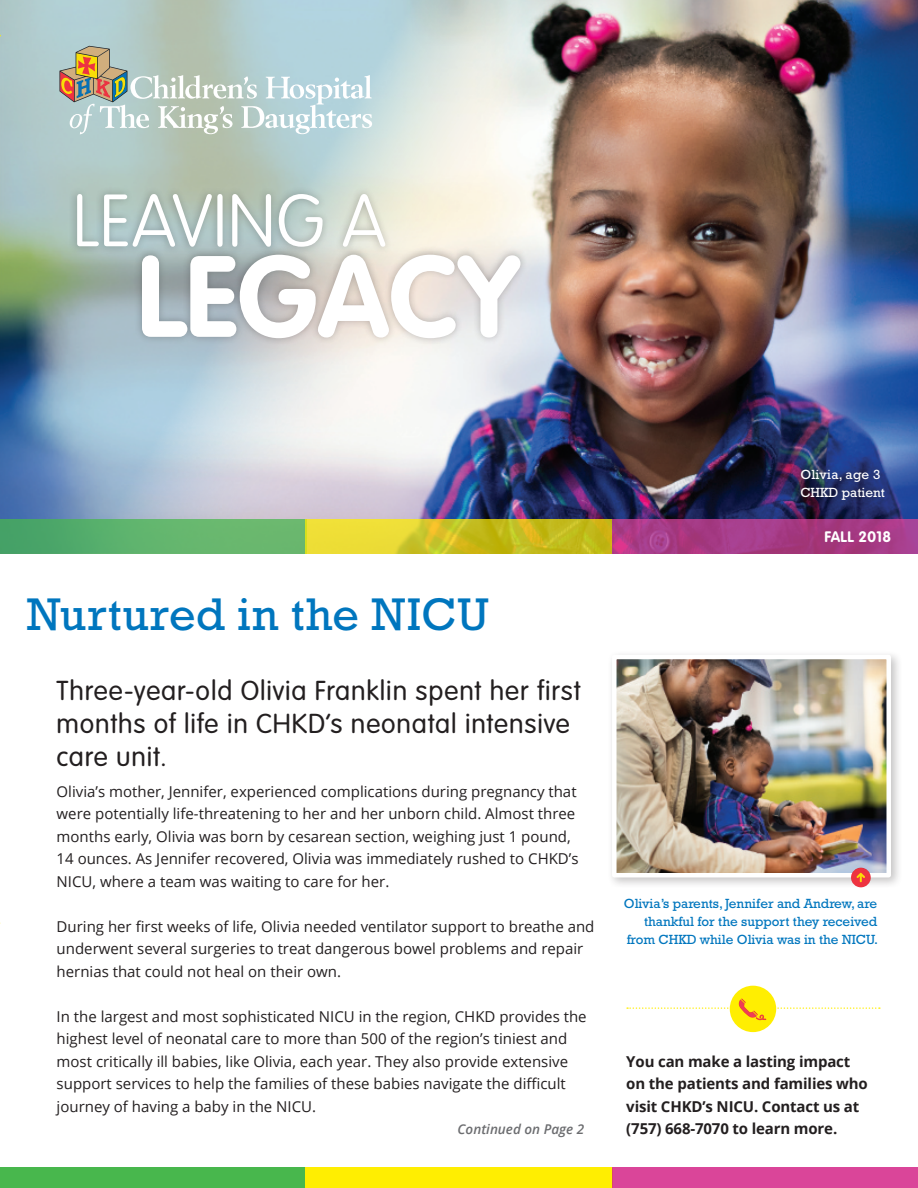
<style>
.page{position:relative;width:918px;height:1188px;background:#fff}
.page>*{position:absolute;margin:0;border:0;box-sizing:border-box;transform-origin:0 0}
.t1{font:700 113.55px "VAG Rounded";color:#fff}
.t2{font:100 72.75px "VAG Rounded";color:#fff}
.t3{font:46.5px "Rockwell";letter-spacing:.015em;color:#0076be}
.t4{font:300 27px/33px "VAG Rounded";letter-spacing:.03em;color:#231f20}
.t5{font:15px/22.5px "Open Sans";color:#231f20}
.t6{font:700 15px/22.5px "Open Sans";letter-spacing:-.01em;color:#231f20}
.t7{font:700 15px "VAG Rounded";letter-spacing:.025em;color:#fff}
.t8{font:13.5px/18px "Rockwell";color:#0076be;text-align:right}
.t9{font:13.5px/18px "Rockwell";color:#fff}
.t10{font:italic 600 13.5px "Open Sans";color:#6c6d70}
</style>
<div class="page">
<img style="left:612px;top:0;width:306px;height:519px">
<img style="left:0;top:0;width:612px;height:519px">
<div style="left:134px;top:246px;width:394px;height:100px;background:#231f20;opacity:.3"></div>
<div style="left:69px;top:186px;width:324px;height:69px;background:#231f20;opacity:.3"></div>
<div style="left:0;top:519px;width:306px;height:35px;background:linear-gradient(to right,#47a569,#73be70)"></div>
<div style="left:0;top:1167px;width:306px;height:21px;background:#48b74d"></div>
<svg style="left:306px;top:519px;width:306px;height:35px;background:#d4c725"></svg>
<div style="left:306px;top:1167px;width:306px;height:21px;background:#ffee01"></div>
<svg style="left:612px;top:519px;width:306px;height:35px;background:#a73a85"></svg>
<div style="left:612px;top:1167px;width:306px;height:21px;background:#da4599"></div>
<div style="left:608px;top:650px;width:295px;height:240px;background:#231f20;opacity:.26"></div>
<img style="left:617px;top:660px;width:269px;height:212px">
<div style="left:612px;top:655px;width:279px;height:222px;border:4px solid #fff"></div>
<div style="left:851px;top:868px;width:20px;height:19px;background:#ee3340;border-radius:50%"></div>
<svg style="left:856px;top:873px;width:9px;height:4px"></svg>
<div style="left:730px;top:986px;width:46px;height:46px;background:#ffee01;border-radius:50%"></div>
<div style="left:793px;top:462px;width:99px;height:45px;background:#231f20;opacity:.5"></div>
<img style="left:852px;top:868px;width:18px;height:5px">
<img style="left:851px;top:877px;width:20px;height:10px">
<svg style="left:612px;top:1167px;width:1px;height:21px"></svg>
<svg style="left:627px;top:999px;width:253px;height:21px"></svg>
<svg style="left:60px;top:46px;width:312px;height:88px;background:#bccbc5"></svg>
<h2 class="t2" style="left:72px;top:179px;width:316px">LEAVING A</h2>
<h1 class="t1" style="left:137px;top:230px;width:384px">LEGACY</h1>
<h3 class="t3" style="left:27px;top:588px;width:463px">Nurtured in the NICU</h3>
<h3 class="t4" style="left:57px;top:674px;width:526px">Three-year-old Olivia Franklin spent her first months of life in CHKD’s neonatal intensive care unit.</h3>
<p class="t5" style="left:57px;top:779px;width:523px">Olivia’s mother, Jennifer, experienced complications during pregnancy that were potentially life-threatening to her and her unborn child. Almost three months early, Olivia was born by cesarean section, weighing just 1 pound, 14 ounces. As Jennifer recovered, Olivia was immediately rushed to CHKD’s NICU, where a team was waiting to care for her.</p>
<p class="t5" style="left:57px;top:914px;width:539px">During her first weeks of life, Olivia needed ventilator support to breathe and underwent several surgeries to treat dangerous bowel problems and repair hernias that could not heal on their own.</p>
<p class="t5" style="left:57px;top:1004px;width:532px">In the largest and most sophisticated NICU in the region, CHKD provides the highest level of neonatal care to more than 500 of the region’s tiniest and most critically ill babies, like Olivia, each year. They also provide extensive support services to help the families of these babies navigate the difficult journey of having a baby in the NICU.</p>
<p class="t10" style="left:458px;top:1120px;width:128px">Continued on Page 2</p>
<p class="t9" style="left:800px;top:465px;width:86px">Olivia, age 3<br>CHKD patient</p>
<p class="t7" style="left:825px;top:527px;width:68px">FALL 2018</p>
<p class="t8" style="left:624px;top:894px;width:256px">Olivia’s parents, Jennifer and Andrew, are thankful for the support they received from CHKD while Olivia was in the NICU.</p>
<p class="t6" style="left:626px;top:1049px;width:243px">You can make a lasting impact on the patients and families who visit CHKD’s NICU. Contact us at (757) 668-7070 to learn more.</p>
</div>
